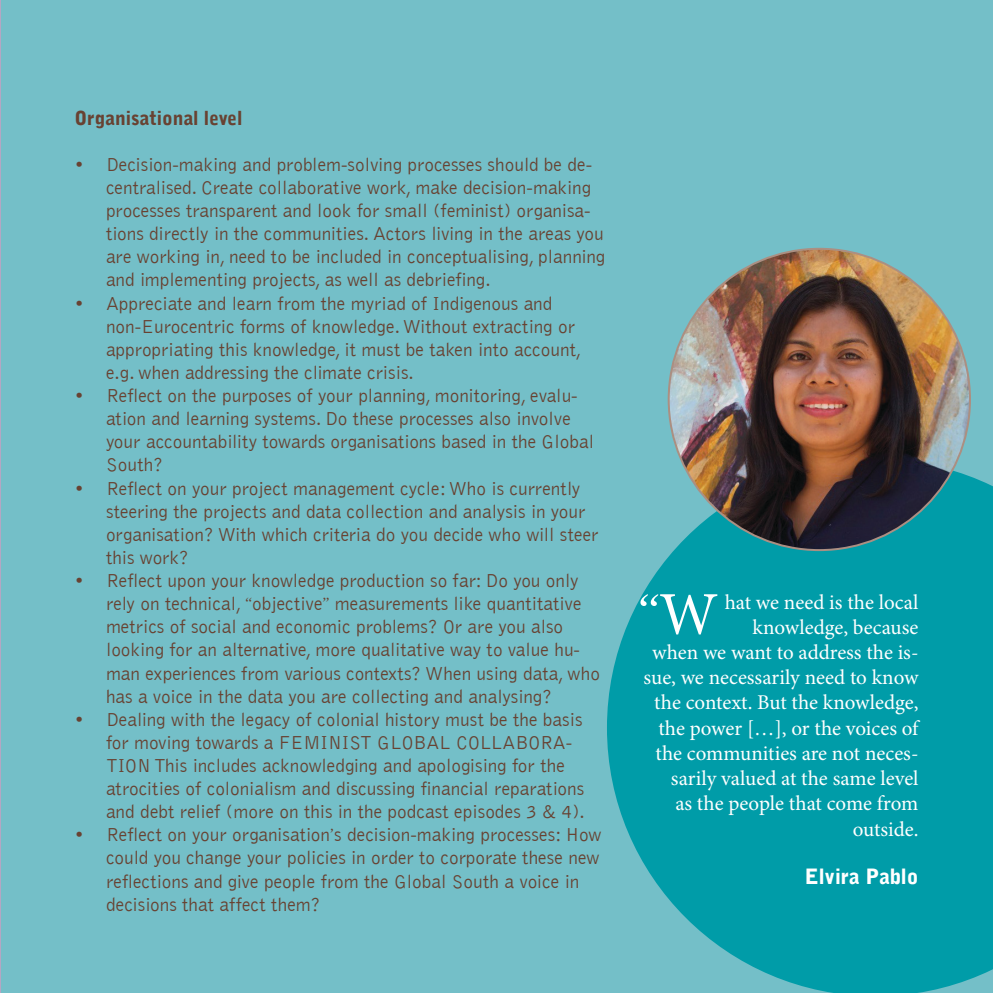
<style>
.page{position:relative;width:993px;height:993px;background:#fff}
.page>*{position:absolute;margin:0;border:0;box-sizing:border-box;transform-origin:0 0}
.citat{font:60.73px "Bell";color:#fff}
.citat-2{font:21px/25.2px "Minion Pro";color:#fff;text-align:right}
.t1{font:900 21px "Bell Gothic";color:#fff}
.t2{font:300 19.25px/23.1px "Bell Gothic";color:#684232}
.t3{font:900 19.25px "Bell Gothic";color:#684232}
.s1{font-family:"Bell";font-weight:400}
.s2{font-family:"Minion Pro"}
</style>
<div class="page">
<div style="left:0;top:0;width:992px;height:992px;background:#74bfc8"></div>
<svg style="left:607px;top:459px;width:385px;height:533px;background:#11a1ac"></svg>
<img style="left:668px;top:249px;width:301px;height:301px;border-radius:151px">
<svg style="left:0;top:0;width:1px;height:992px"></svg>
<p class="t3" style="left:74px;top:106px;width:170px">Organisational level</p>
<p class="t2" style="left:106px;top:153px;width:501px;text-indent:-32px">• Decision-making and problem-solving processes should be de&shy;centralised. Create collaborative work, make decision-making processes transparent and look for small (feminist) organisa&shy;tions directly in the communities. Actors living in the areas you are working in, need to be included in conceptualising, planning and implementing projects, as well as debriefing.</p>
<p class="t2" style="left:106px;top:292px;width:477px;text-indent:-32px">• Appreciate and learn from the myriad of Indigenous and non-Eurocentric forms of knowledge. Without extracting or appropriating this knowledge, it must be taken into account, e.g. when addressing the climate crisis.</p>
<p class="t2" style="left:106px;top:384px;width:489px;text-indent:-32px">• Reflect on the purposes of your planning, monitoring, evalu&shy;ation and learning systems. Do these processes also involve your accountability towards organisations based in the Global South?</p>
<p class="t2" style="left:106px;top:477px;width:494px;text-indent:-32px">• Reflect on your project management cycle: Who is currently steering the projects and data collection and analysis in your organisation? With which criteria do you decide who will steer this work?</p>
<p class="t2" style="left:106px;top:569px;width:495px;text-indent:-32px">• Reflect upon your knowledge production so far: Do you only rely on technical, <span class="s1">“</span>objective<span class="s1">”</span> measurements like quantitative metrics of social and economic problems? Or are you also looking for an alternative, more qualitative way to value hu&shy;man experiences from various contexts? When using data, who has a voice in the data you are collecting and analysing?</p>
<p class="t2" style="left:106px;top:708px;width:480px;text-indent:-32px">• Dealing with the legacy of colonial history must be the basis for moving towards a FEMINIST GLOBAL COLLABORA-TION This includes acknowledging and apologising for the atrocities of colonialism and discussing financial reparations and debt relief (more on this in the podcast episodes 3 &amp; 4).</p>
<p class="t2" style="left:106px;top:823px;width:496px;text-indent:-32px">• Reflect on your organisation<span class="s1">’</span>s decision-making processes: How could you change your policies in order to corporate these new reflections and give people from the Global South a voice in decisions that affect them?</p>
<p class="citat-2" style="left:643px;top:590px;width:276px">hat we need is the local knowledge, because<br>when we want to address the is&shy;sue, we necessarily need to know the context. But the knowledge, the power […], or the voices of the communities are not neces&shy;sarily valued at the same level<br>as the people that come from outside.</p>
<p class="t1" style="left:804px;top:863px;width:115px">Elvira Pablo</p>
<p class="citat" style="left:637px;top:578px;width:82px">“<span class="s2">W</span></p>
</div>
